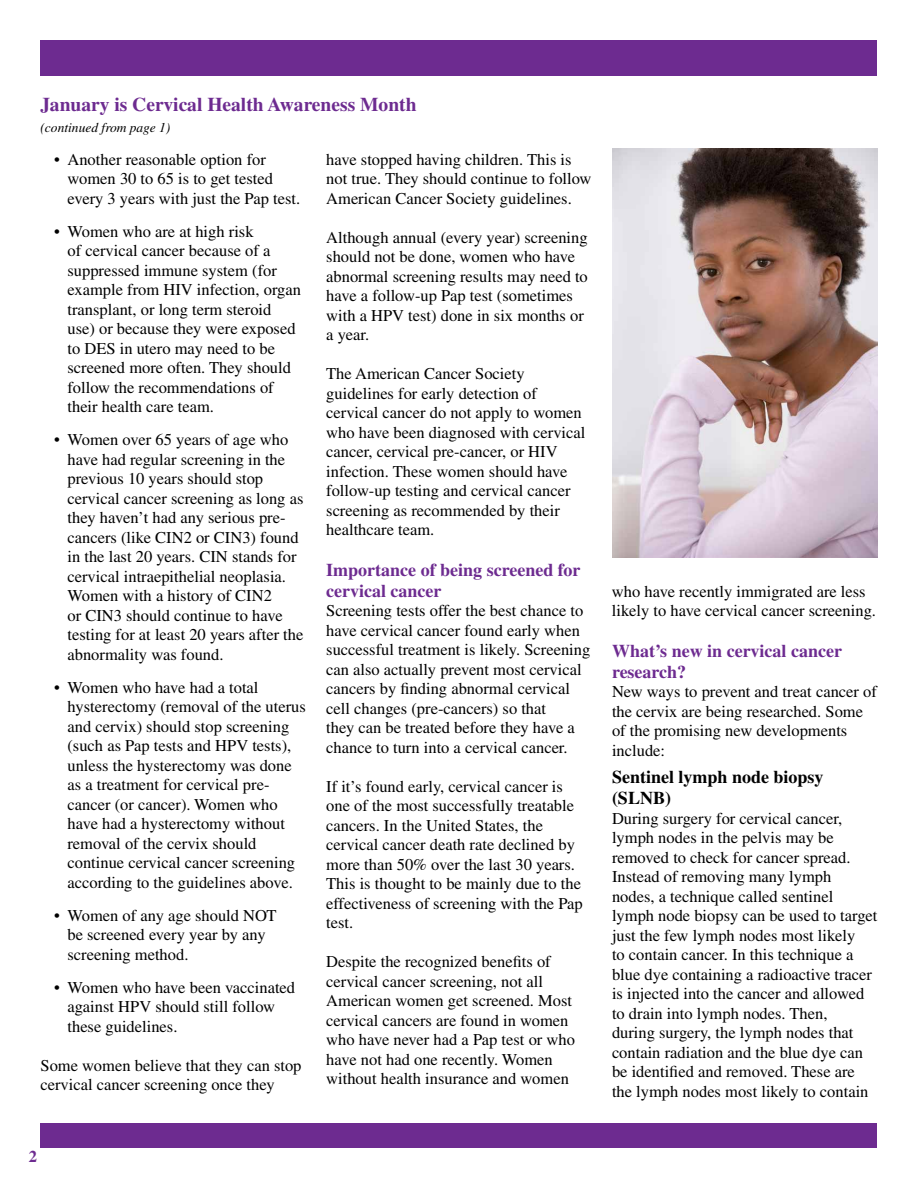
<style>
.page{position:relative;width:918px;height:1188px;background:#fff}
.page>*{position:absolute;margin:0;border:0;box-sizing:border-box;transform-origin:0 0}
.t1{font:700 19.5px "Times LT Std";color:#6d2b90}
.t2{font:700 18px/21px "Times LT Std";color:#6d2b90}
.t3{font:700 18px/21px "Times LT Std";color:#000}
.t4{font:16.5px/19.5px "Times LT Std";color:#000}
.t5{font:700 16.5px "Times LT Std";color:#6d2b90}
.t6{font:italic 13.5px "Times LT Std";color:#000}
</style>
<div class="page">
<div style="left:40px;top:1123px;width:838px;height:25px;background:#6d2b90"></div>
<div style="left:40px;top:40px;width:838px;height:36px;background:#6d2b90"></div>
<img style="left:612px;top:148px;width:266px;height:410px">
<p class="t1" style="left:40px;top:92px;width:378px">January is Cervical Health Awareness Month</p>
<p class="t6" style="left:40px;top:120px;width:131px">(continued from page 1)</p>
<p class="t4" style="left:67px;top:149px;width:234px;text-indent:-13px">• Another reasonable option for women 30 to 65 is to get tested every 3 years with just the Pap test.</p>
<p class="t4" style="left:67px;top:221px;width:235px;text-indent:-13px">• Women who are at high risk<br>of cervical cancer because of a suppressed immune system (for example from HIV infection, organ transplant, or long term steroid use) or because they were exposed to DES in utero may need to be screened more often. They should follow the recommendations of their health care team.</p>
<p class="t4" style="left:67px;top:430px;width:237px;text-indent:-13px">• Women over 65 years of age who have had regular screening in the previous 10 years should stop cervical cancer screening as long as they haven’t had any serious pre&shy;cancers (like CIN2 or CIN3) found in the last 20 years. CIN stands for cervical intraepithelial neoplasia.<br>Women with a history of CIN2<br>or CIN3 should continue to have testing for at least 20 years after the abnormality was found.</p>
<p class="t4" style="left:67px;top:677px;width:240px;text-indent:-13px">• Women who have had a total hysterectomy (removal of the uterus and cervix) should stop screening (such as Pap tests and HPV tests), unless the hysterectomy was done as a treatment for cervical pre&shy;cancer (or cancer). Women who have had a hysterectomy without removal of the cervix should continue cervical cancer screening according to the guidelines above.</p>
<p class="t4" style="left:67px;top:905px;width:211px;text-indent:-13px">• Women of any age should NOT be screened every year by any screening method.</p>
<p class="t4" style="left:67px;top:977px;width:229px;text-indent:-13px">• Women who have been vaccinated against HPV should still follow these guidelines.</p>
<p class="t4" style="left:41px;top:1055px;width:263px">Some women believe that they can stop cervical cancer screening once they</p>
<p class="t4" style="left:326px;top:149px;width:267px">have stopped having children. This is not true. They should continue to follow<br>American Cancer Society guidelines.</p>
<p class="t4" style="left:326px;top:227px;width:263px">Although annual (every year) screening should not be done, women who have abnormal screening results may need to have a follow-up Pap test (sometimes with a HPV test) done in six months or a year.</p>
<p class="t4" style="left:326px;top:364px;width:261px">The American Cancer Society guidelines for early detection of cervical cancer do not apply to women who have been diagnosed with cervical cancer, cervical pre-cancer, or HIV infection. These women should have follow-up testing and cervical cancer screening as recommended by their healthcare team.</p>
<p class="t2" style="left:326px;top:559px;width:256px">Importance of being screened for cervical cancer</p>
<p class="t4" style="left:326px;top:601px;width:266px">Screening tests offer the best chance to have cervical cancer found early when successful treatment is likely. Screening can also actually prevent most cervical cancers by finding abnormal cervical cell changes (pre-cancers) so that<br>they can be treated before they have a chance to turn into a cervical cancer.</p>
<p class="t4" style="left:326px;top:776px;width:258px">If it’s found early, cervical cancer is one of the most successfully treatable cancers. In the United States, the cervical cancer death rate declined by more than 50% over the last 30 years.<br>This is thought to be mainly due to the effectiveness of screening with the Pap test.</p>
<p class="t4" style="left:326px;top:952px;width:250px">Despite the recognized benefits of cervical cancer screening, not all American women get screened. Most cervical cancers are found in women who have never had a Pap test or who have not had one recently. Women without health insurance and women</p>
<p class="t4" style="left:612px;top:581px;width:266px">who have recently immigrated are less likely to have cervical cancer screening.</p>
<p class="t2" style="left:612px;top:640px;width:232px">What’s new in cervical cancer research?</p>
<p class="t4" style="left:612px;top:682px;width:266px">New ways to prevent and treat cancer of the cervix are being researched. Some of the promising new developments include:</p>
<p class="t3" style="left:612px;top:766px;width:213px">Sentinel lymph node biopsy (SLNB)</p>
<p class="t4" style="left:612px;top:809px;width:267px">During surgery for cervical cancer, lymph nodes in the pelvis may be removed to check for cancer spread.<br>Instead of removing many lymph nodes, a technique called sentinel lymph node biopsy can be used to target just the few lymph nodes most likely<br>to contain cancer. In this technique a blue dye containing a radioactive tracer is injected into the cancer and allowed to drain into lymph nodes. Then,<br>during surgery, the lymph nodes that contain radiation and the blue dye can be identified and removed. These are the lymph nodes most likely to contain</p>
<p class="t5" style="left:29px;top:1147px;width:10px">2</p>
</div>
